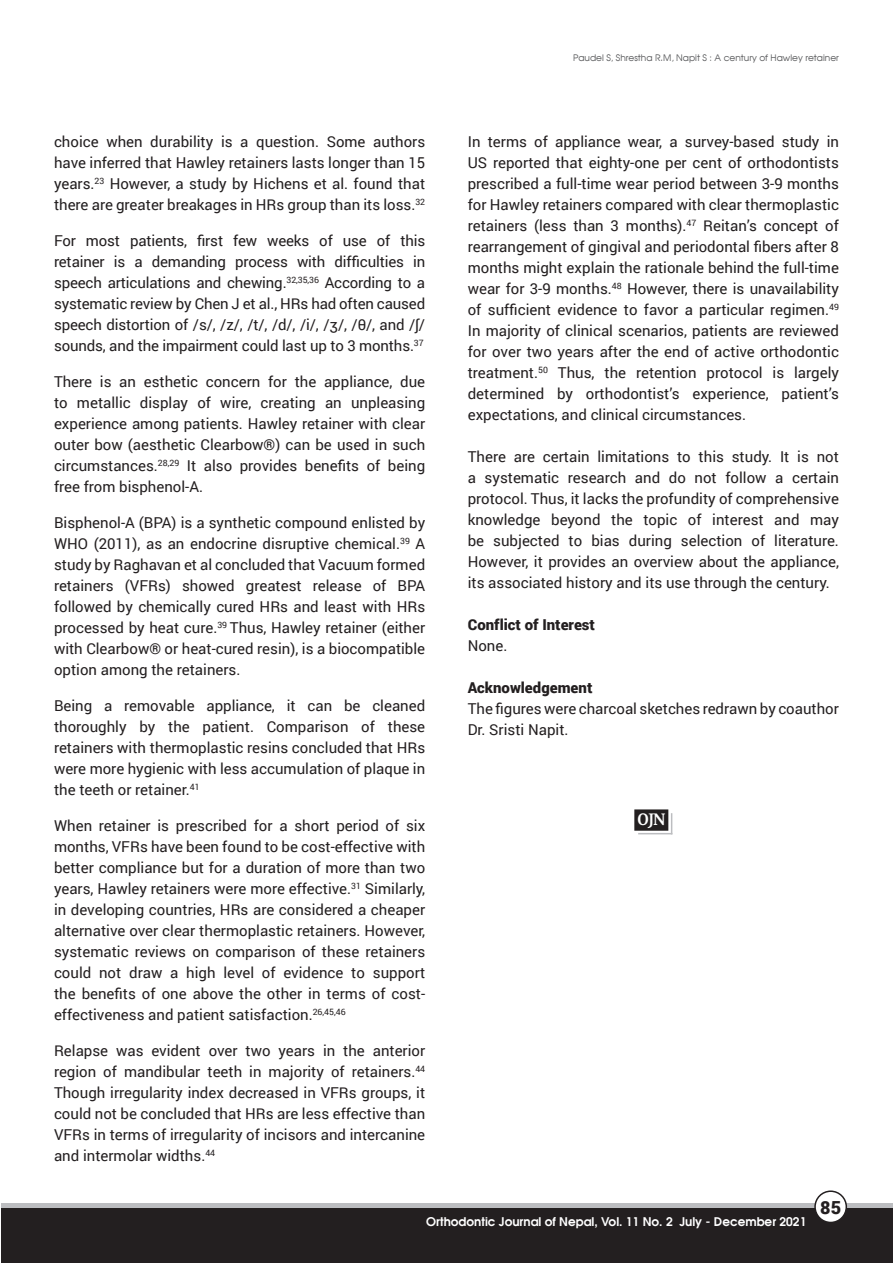
<style>
.page{position:relative;width:893px;height:1263px;background:#fff}
.page>*{position:absolute;margin:0;border:0;box-sizing:border-box;transform-origin:0 0}
.t1{font:700 18px "Enigma Pro";color:#fff}
.t2{font:900 18px "Roboto";color:#231f20}
.t3{font:15px/21px "Roboto";color:#231f20;text-align:justify}
.t4{font:900 15px "Roboto";color:#231f20}
.t5{font:12px "Avalon";color:#fff}
.t6{font:9px "Avalon Plain";color:#57585a}
</style>
<div class="page">
<div style="left:2px;top:1203px;width:891px;height:22px;background:linear-gradient(to right,#bcbdc0,#bcbdc0)"></div>
<div style="left:2px;top:1209px;width:891px;height:54px;background:#231f20"></div>
<div style="left:815px;top:1191px;width:31px;height:31px;background:#fff;border-radius:50%"></div>
<div style="left:814px;top:1190px;width:33px;height:33px;border:2px solid #231f20;border-radius:50%"></div>
<div style="left:635px;top:810px;width:33px;height:20px;background:#231f20"></div>
<div style="left:634px;top:809px;width:34px;height:22px;border:2px solid #231f20"></div>
<svg style="left:671px;top:813px;width:1px;height:20px"></svg>
<hr style="left:638px;top:833px;width:34px;height:1px;background:#bcbdc0">
<p class="t3" style="left:54px;top:130px;width:373px">choice when durability is a question. Some authors have inferred that Hawley retainers lasts longer than 15 years.<sup>23</sup> However, a study by Hichens et al. found that there are greater breakages in HRs group than its loss.<sup>32</sup></p>
<p class="t3" style="left:54px;top:229px;width:373px">For most patients, first few weeks of use of this retainer is a demanding process with difficulties in speech articulations and chewing.<sup>32,35,36</sup> According to a systematic review by Chen J et al., HRs had often caused speech distortion of /s/, /z/, /t/, /d/, /i/, /ӡ/, /θ/, and /∫/ sounds, and the impairment could last up to 3 months.<sup>37</sup></p>
<p class="t3" style="left:54px;top:370px;width:373px">There is an esthetic concern for the appliance, due to metallic display of wire, creating an unpleasing experience among patients. Hawley retainer with clear outer bow (aesthetic Clearbow®) can be used in such circumstances.<sup>28,29</sup> It also provides benefits of being free from bisphenol-A.</p>
<p class="t3" style="left:54px;top:511px;width:373px">Bisphenol-A (BPA) is a synthetic compound enlisted by WHO (2011), as an endocrine disruptive chemical.<sup>39</sup> A study by Raghavan et al concluded that Vacuum formed retainers (VFRs) showed greatest release of BPA followed by chemically cured HRs and least with HRs processed by heat cure.<sup>39</sup> Thus, Hawley retainer (either with Clearbow® or heat-cured resin), is a biocompatible option among the retainers.</p>
<p class="t3" style="left:54px;top:694px;width:373px">Being a removable appliance, it can be cleaned thoroughly by the patient. Comparison of these retainers with thermoplastic resins concluded that HRs were more hygienic with less accumulation of plaque in the teeth or retainer.<sup>41</sup></p>
<p class="t3" style="left:54px;top:814px;width:373px">When retainer is prescribed for a short period of six months, VFRs have been found to be cost-effective with better compliance but for a duration of more than two years, Hawley retainers were more effective.<sup>31</sup> Similarly, in developing countries, HRs are considered a cheaper alternative over clear thermoplastic retainers. However, systematic reviews on comparison of these retainers could not draw a high level of evidence to support the benefits of one above the other in terms of cost&shy;effectiveness and patient satisfaction.<sup>26,45,46</sup></p>
<p class="t3" style="left:54px;top:1039px;width:373px">Relapse was evident over two years in the anterior region of mandibular teeth in majority of retainers.<sup>44<br></sup>Though irregularity index decreased in VFRs groups, it could not be concluded that HRs are less effective than VFRs in terms of irregularity of incisors and intercanine and intermolar widths.<sup>44</sup></p>
<p class="t6" style="left:573px;top:52px;width:267px">Paudel S, Shrestha R.M, Napit S : A century of Hawley retainer</p>
<p class="t3" style="left:468px;top:130px;width:373px">In terms of appliance wear, a survey-based study in US reported that eighty-one per cent of orthodontists prescribed a full-time wear period between 3-9 months for Hawley retainers compared with clear thermoplastic retainers (less than 3 months).<sup>47</sup> Reitan’s concept of rearrangement of gingival and periodontal fibers after 8 months might explain the rationale behind the full-time wear for 3-9 months.<sup>48</sup> However, there is unavailability of sufficient evidence to favor a particular regimen.<sup>49<br></sup>In majority of clinical scenarios, patients are reviewed for over two years after the end of active orthodontic treatment.<sup>50</sup> Thus, the retention protocol is largely determined by orthodontist’s experience, patient’s expectations, and clinical circumstances.</p>
<p class="t3" style="left:468px;top:445px;width:373px">There are certain limitations to this study. It is not a systematic research and do not follow a certain protocol. Thus, it lacks the profundity of comprehensive knowledge beyond the topic of interest and may be subjected to bias during selection of literature.<br>However, it provides an overview about the appliance, its associated history and its use through the century.</p>
<p class="t4" style="left:468px;top:614px;width:129px">Conflict of Interest</p>
<p class="t3" style="left:468px;top:634px;width:41px">None.</p>
<p class="t4" style="left:468px;top:677px;width:126px">Acknowledgement</p>
<p class="t3" style="left:468px;top:697px;width:373px">The figures were charcoal sketches redrawn by coauthor<br>Dr. Sristi Napit.</p>
<p class="t1" style="left:637px;top:807px;width:30px">OJN</p>
<p class="t2" style="left:820px;top:1194px;width:22px">85</p>
<p class="t5" style="left:426px;top:1213px;width:382px">Orthodontic Journal of Nepal, Vol. 11 No. 2 July - December 2021</p>
</div>
